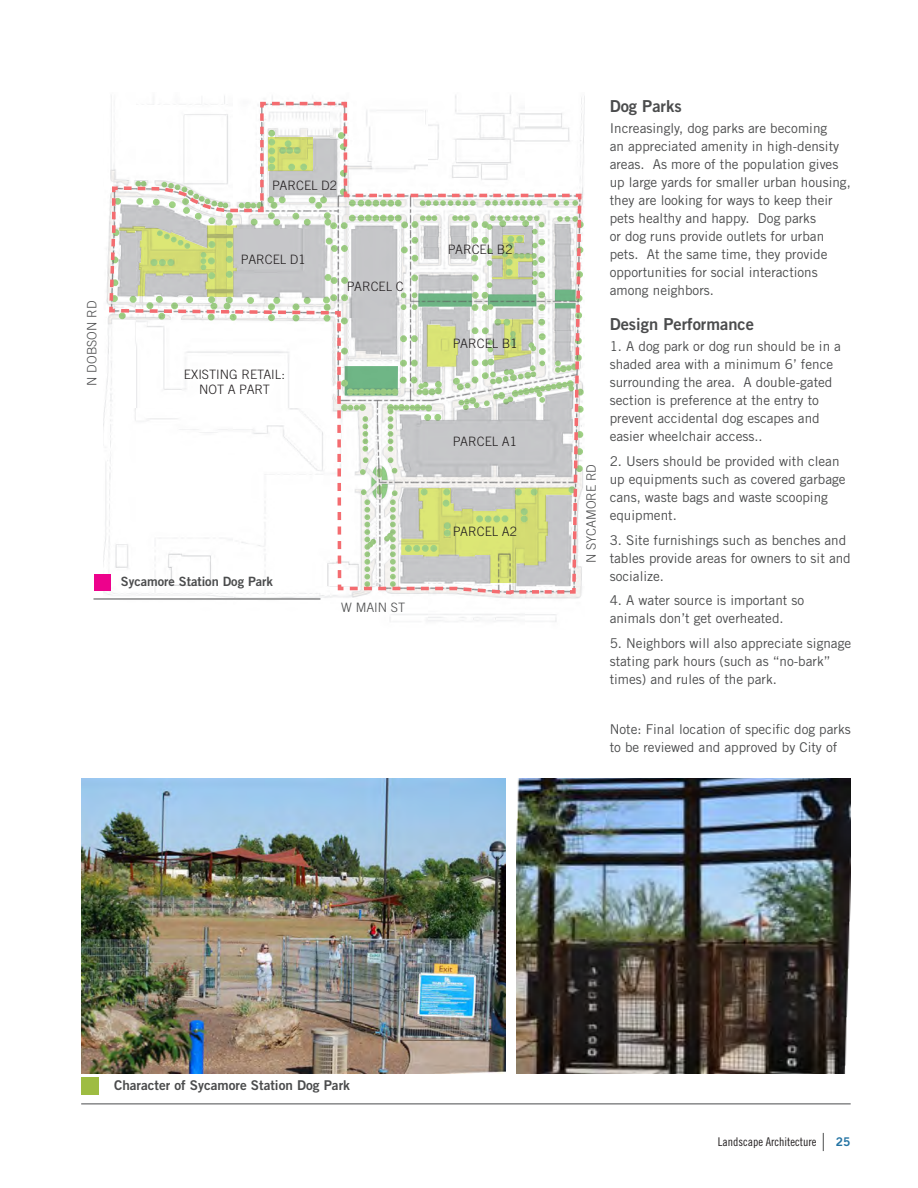
<style>
.page{position:relative;width:918px;height:1188px;background:#fff}
.page>*{position:absolute;margin:0;border:0;box-sizing:border-box;transform-origin:0 0}
.Subhead{font:16.5px "Trade Gothic LT Std Bd 2";color:#4b4c4d}
.Body_Copy{font:13.5px/18px "Trade Gothic LT Std";color:#4b4c4d}
.Body_Copy_-_Last_PP{font:13.5px/18px "Trade Gothic LT Std";color:#4b4c4d}
.Image_Caption{font:13.5px "Trade Gothic LT Std Bd 2";color:#4b4c4d}
.KEY_-_Labels{font:300 12.9px "Trade Gothic LT Std";color:#231f20}
.KEY_-_Labels-2{font:300 12.9px "Trade Gothic LT Std";color:#4b4c4d}
.Image_Caption-2{font:12.9px "Trade Gothic LT Std Bd 2";color:#4b4c4d}
.t1{font:12px "Trade Gothic LT Std Cn 18";color:#231f20}
.t2{font:12px "Trade Gothic LT Std Bd 2";color:#2373a3}
</style>
<div class="page">
<svg style="left:823px;top:1133px;width:1px;height:18px"></svg>
<hr style="left:81px;top:1104px;width:770px;height:1px;background:#4b4c4d">
<img style="left:516px;top:779px;width:334px;height:295px">
<img style="left:81px;top:779px;width:424px;height:295px">
<div style="left:81px;top:1077px;width:18px;height:18px;background:#9ebc42"></div>
<svg style="left:107px;top:100px;width:476px;height:498px"></svg>
<hr style="left:93px;top:599px;width:227px;height:1px;background:#4b4c4d">
<div style="left:94px;top:574px;width:17px;height:17px;background:#ed028c"></div>
<p class="KEY_-_Labels-2" style="left:84px;top:386px;width:86px;rotate:-90deg">N DOBSON RD</p>
<p class="KEY_-_Labels" style="left:272px;top:177px;width:66px">PARCEL D2</p>
<p class="KEY_-_Labels" style="left:241px;top:252px;width:66px">PARCEL D1</p>
<p class="KEY_-_Labels" style="left:347px;top:278px;width:58px">PARCEL C</p>
<p class="KEY_-_Labels" style="left:184px;top:366px;width:102px">EXISTING RETAIL:</p>
<p class="KEY_-_Labels" style="left:199px;top:382px;width:72px">NOT A PART</p>
<p class="Image_Caption-2" style="left:121px;top:573px;width:154px">Sycamore Station Dog Park</p>
<p class="KEY_-_Labels-2" style="left:341px;top:600px;width:65px">W MAIN ST</p>
<p class="KEY_-_Labels" style="left:448px;top:241px;width:66px">PARCEL B2</p>
<p class="KEY_-_Labels" style="left:453px;top:336px;width:66px">PARCEL B1</p>
<p class="KEY_-_Labels" style="left:453px;top:434px;width:66px">PARCEL A1</p>
<p class="KEY_-_Labels" style="left:453px;top:523px;width:66px">PARCEL A2</p>
<p class="KEY_-_Labels-2" style="left:584px;top:563px;width:101px;rotate:-90deg">N SYCAMORE RD</p>
<p class="Subhead" style="left:610px;top:96px;width:73px">Dog Parks</p>
<p class="Body_Copy_-_Last_PP" style="left:610px;top:120px;width:243px">Increasingly, dog parks are becoming<br>an appreciated amenity in high-density areas. As more of the population gives up large yards for smaller urban housing, they are looking for ways to keep their pets healthy and happy. Dog parks<br>or dog runs provide outlets for urban pets. At the same time, they provide opportunities for social interactions among neighbors.</p>
<p class="Subhead" style="left:610px;top:314px;width:146px">Design Performance</p>
<p class="Body_Copy" style="left:610px;top:337px;width:233px">1. A dog park or dog run should be in a shaded area with a minimum 6’ fence surrounding the area. A double-gated section is preference at the entry to prevent accidental dog escapes and easier wheelchair access..</p>
<p class="Body_Copy" style="left:610px;top:452px;width:237px">2. Users should be provided with clean up equipments such as covered garbage cans, waste bags and waste scooping equipment.</p>
<p class="Body_Copy" style="left:610px;top:531px;width:243px">3. Site furnishings such as benches and tables provide areas for owners to sit and socialize.</p>
<p class="Body_Copy" style="left:610px;top:591px;width:196px">4. A water source is important so animals don’t get overheated.</p>
<p class="Body_Copy" style="left:610px;top:634px;width:243px">5. Neighbors will also appreciate signage stating park hours (such as “no-bark” times) and rules of the park.</p>
<p class="Body_Copy" style="left:610px;top:720px;width:243px">Note: Final location of specific dog parks to be reviewed and approved by City of</p>
<p class="Image_Caption" style="left:114px;top:1077px;width:237px">Character of Sycamore Station Dog Park</p>
<p class="t1" style="left:718px;top:1135px;width:100px">Landscape Architecture</p>
<p class="t2" style="left:836px;top:1135px;width:16px">25</p>
</div>
